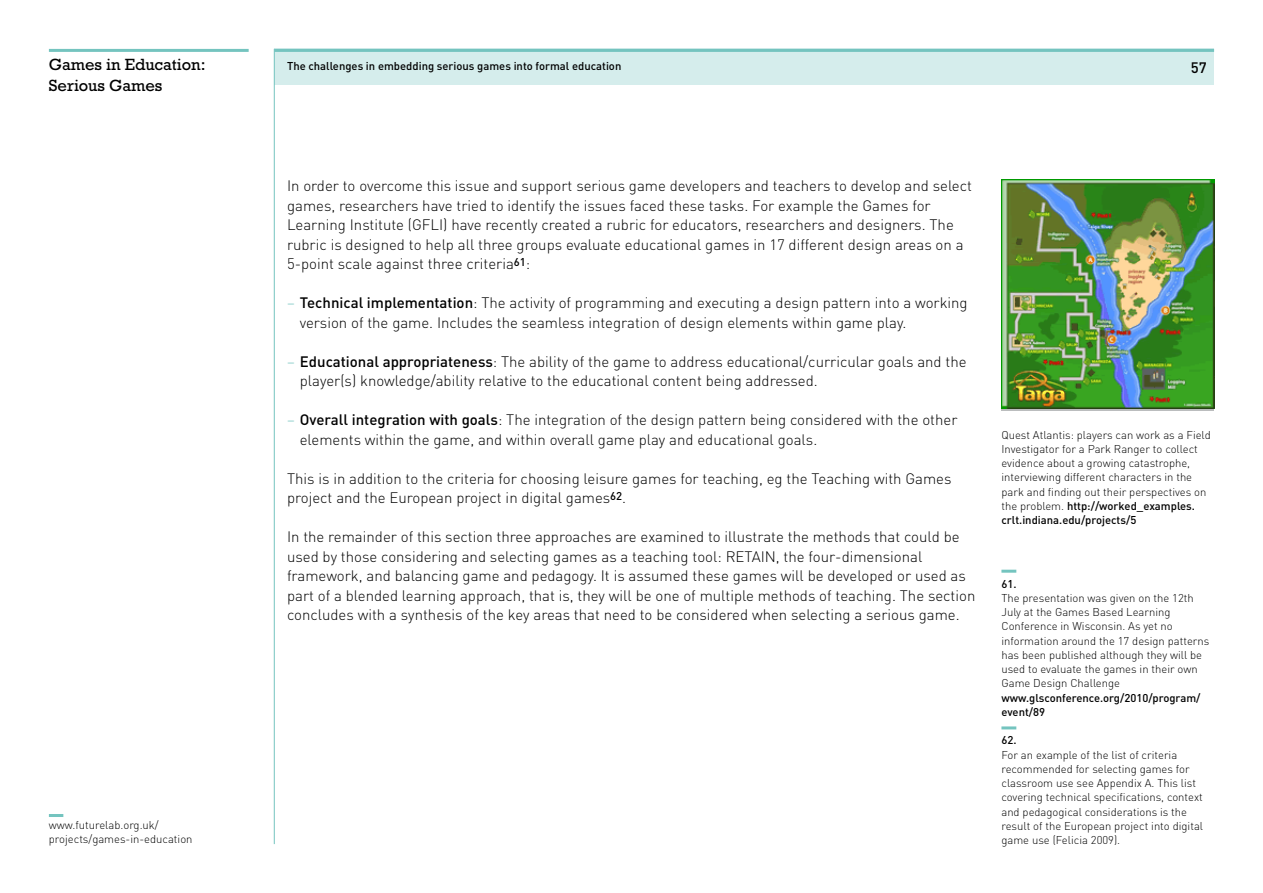
<style>
.page{position:relative;width:1263px;height:893px;background:#fff}
.page>*{position:absolute;margin:0;border:0;box-sizing:border-box;transform-origin:0 0}
.t1{font:16.5px "M Rockwell";color:#000}
.t2{font:300 15px/19.5px "DIN";color:#000}
.t3{font:500 15px "DIN";color:#000}
.t4{font:300 11.25px/14.2px "DIN";color:#000}
.t5{font:500 11.25px "DIN";color:#000}
.s1{color:#74c4bf}
.s2{font-weight:500}
</style>
<div class="page">
<div style="left:274px;top:49px;width:940px;height:36px;background:#d5edec"></div>
<hr style="left:274px;top:49px;width:1px;height:795px;background:#74c4bf">
<hr style="left:49px;top:49px;width:200px;height:3px;background:#74c4bf">
<hr style="left:49px;top:814px;width:14px;height:3px;background:#74c4bf">
<hr style="left:1001px;top:570px;width:15px;height:3px;background:#74c4bf">
<hr style="left:1001px;top:726px;width:15px;height:3px;background:#74c4bf">
<hr style="left:274px;top:49px;width:940px;height:3px;background:#74c4bf">
<img style="left:1001px;top:179px;width:213px;height:230px">
<p class="t1" style="left:49px;top:55px;width:158px">Games in Education:</p>
<p class="t5" style="left:287px;top:59px;width:336px">The challenges in embedding serious games into formal education</p>
<p class="t3" style="left:1191px;top:58px;width:17px">57</p>
<p class="t1" style="left:49px;top:76px;width:115px">Serious Games</p>
<p class="t4" style="left:49px;top:818px;width:145px">www.futurelab.org.uk/ projects/games-in-education</p>
<p class="t2" style="left:287px;top:176px;width:686px">in order to overcome this issue and support serious game developers and teachers to develop and select games, researchers have tried to identify the issues faced these tasks. For example the Games for learning institute (GFli) have recently created a rubric for educators, researchers and designers. the rubric is designed to help all three groups evaluate educational games in 17 different design areas on a 5-point scale against three criteria<sup>61</sup>:</p>
<p class="t2" style="left:300px;top:293px;width:669px;text-indent:-13px"><span class="s1">−</span> <span class="s2">Technical implementation</span>: the activity of programming and executing a design pattern into a working version of the game. includes the seamless integration of design elements within game play.</p>
<p class="t2" style="left:300px;top:352px;width:668px;text-indent:-13px"><span class="s1">−</span> <span class="s2">Educational appropriateness</span>: the ability of the game to address educational/curricular goals and the player(s) knowledge/ability relative to the educational content being addressed.</p>
<p class="t2" style="left:300px;top:410px;width:659px;text-indent:-13px"><span class="s1">−</span> <span class="s2">Overall integration with goals</span>: the integration of the design pattern being considered with the other elements within the game, and within overall game play and educational goals.</p>
<p class="t2" style="left:287px;top:469px;width:666px">this is in addition to the criteria for choosing leisure games for teaching, eg the teaching with Games project and the european project in digital games<sup>62</sup>.</p>
<p class="t2" style="left:287px;top:527px;width:690px">in the remainder of this section three approaches are examined to illustrate the methods that could be used by those considering and selecting games as a teaching tool: retAiN, the four-dimensional framework, and balancing game and pedagogy. it is assumed these games will be developed or used as part of a blended learning approach, that is, they will be one of multiple methods of teaching. the section concludes with a synthesis of the key areas that need to be considered when selecting a serious game.</p>
<p class="t4" style="left:1001px;top:427px;width:211px">Quest Atlantis: players can work as a Field investigator for a Park ranger to collect evidence about a growing catastrophe, interviewing different characters in the park and finding out their perspectives on the problem. <span class="s2">http://worked_examples. crlt.indiana.edu/projects/5</span></p>
<p class="t4" style="left:1001px;top:576px;width:209px"><span class="s2">61.<br></span>the presentation was given on the 12th<br>July at the Games based learning<br>Conference in wisconsin. As yet no information around the 17 design patterns has been published although they will be used to evaluate the games in their own<br>Game Design Challenge <span class="s2">www.glsconference.org/2010/program/ event/89</span></p>
<p class="t4" style="left:1001px;top:733px;width:203px"><span class="s2">62.<br></span>For an example of the list of criteria recommended for selecting games for classroom use see Appendix A. this list covering technical specifications, context and pedagogical considerations is the result of the european project into digital game use (Felicia 2009).</p>
</div>
